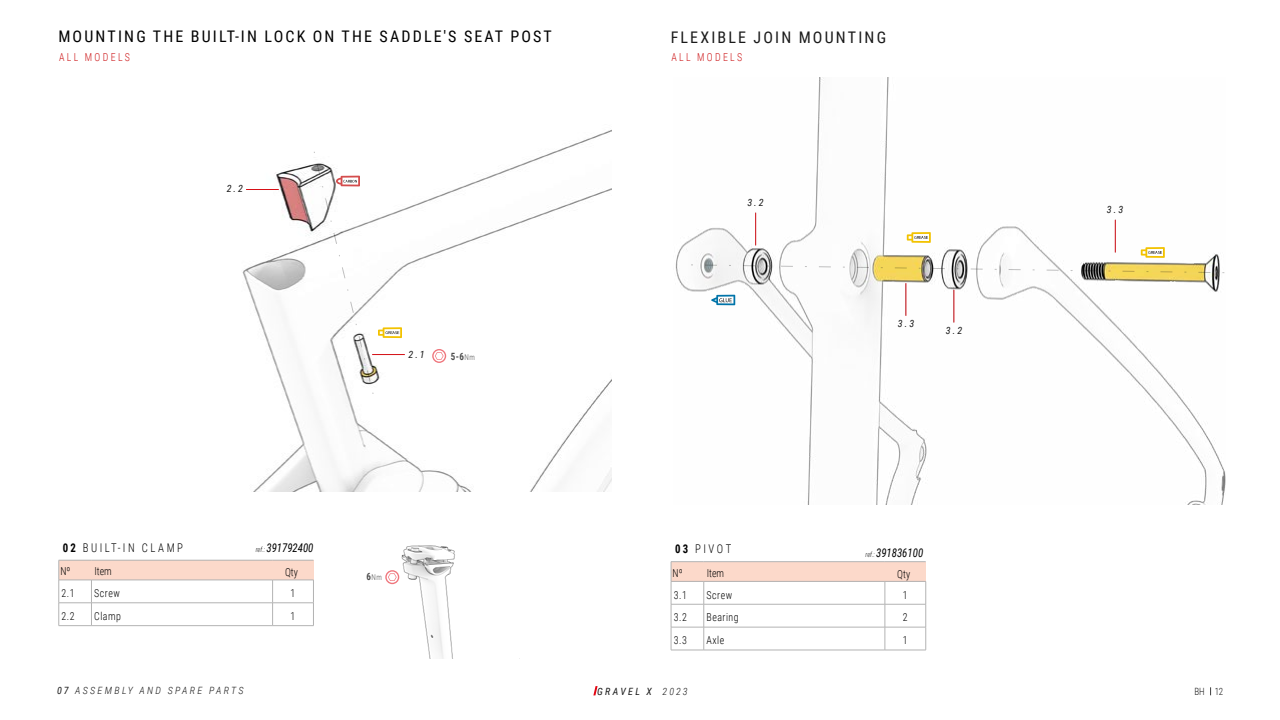
<style>
.page{position:relative;width:1280px;height:720px;background:#fff}
.page>*{position:absolute;margin:0;border:0;box-sizing:border-box;transform-origin:0 0}
.t1{font:16px "Roboto Condensed";letter-spacing:.135em;color:#000}
.t2{font:16px "Roboto Condensed";letter-spacing:.135em;color:#1a1a1a}
.t3{font:italic 12px "Roboto Condensed";color:#000;scale:.9 1}
.t4{font:300 12px "Roboto Condensed";letter-spacing:.235em;color:#000;scale:.9 1}
.t5{font:300 11px "Roboto Condensed";letter-spacing:.05em;color:#000;scale:.9 1}
.t6{font:300 11px "Roboto Condensed";letter-spacing:.235em;color:#cd1719;scale:.9 1}
.t7{font:italic 10px "Roboto Condensed";letter-spacing:.235em;color:#1a1a1a}
.t8{font:italic 300 10px "Roboto Condensed";letter-spacing:.235em;color:#1a1a1a}
.t9{font:700 10px "Roboto Condensed";color:#4d4d4d;scale:.9 1}
.t10{font:300 10px "Roboto Condensed";color:#1a1a1a;scale:.9 1}
.t11{font:300 8px "Roboto Condensed";color:#4d4d4d;scale:.9 1}
.s1{font-weight:300;font-size:8px}
.s2{font-weight:700}
.s3{font-weight:300;font-size:7px}
.s4{font-weight:700;font-size:10px}
.s5{font-weight:400}
.s6{font-weight:300}
</style>
<div class="page">
<svg style="left:593px;top:686px;width:5px;height:9px"></svg>
<img style="left:242px;top:130px;width:369px;height:362px">
<div style="left:59px;top:560px;width:254px;height:20px;background:#fcd9ca"></div>
<hr style="left:59px;top:580px;width:32px;height:1px;background:#b3b3b3">
<hr style="left:91px;top:580px;width:182px;height:1px;background:#b3b3b3">
<hr style="left:273px;top:580px;width:41px;height:1px;background:#b3b3b3">
<hr style="left:59px;top:603px;width:32px;height:1px;background:#b3b3b3">
<hr style="left:91px;top:603px;width:182px;height:1px;background:#b3b3b3">
<svg style="left:91px;top:581px;width:1px;height:44px"></svg>
<hr style="left:273px;top:603px;width:41px;height:1px;background:#b3b3b3">
<svg style="left:272px;top:581px;width:1px;height:44px"></svg>
<hr style="left:59px;top:625px;width:32px;height:1px;background:#b3b3b3">
<hr style="left:91px;top:625px;width:182px;height:1px;background:#b3b3b3">
<hr style="left:273px;top:625px;width:41px;height:1px;background:#b3b3b3">
<hr style="left:59px;top:560px;width:32px;height:1px;background:#b3b3b3">
<svg style="left:59px;top:560px;width:1px;height:65px"></svg>
<hr style="left:91px;top:560px;width:182px;height:1px;background:#b3b3b3">
<hr style="left:273px;top:560px;width:40px;height:1px;background:#b3b3b3">
<svg style="left:313px;top:581px;width:1px;height:45px"></svg>
<hr style="left:246px;top:189px;width:33px;height:1px;background:#d61017">
<hr style="left:372px;top:354px;width:33px;height:1px;background:#d61017">
<img style="left:675px;top:78px;width:551px;height:426px">
<div style="left:671px;top:562px;width:255px;height:19px;background:#fcd9ca"></div>
<hr style="left:671px;top:604px;width:33px;height:1px;background:#b3b3b3">
<hr style="left:704px;top:604px;width:181px;height:1px;background:#b3b3b3">
<hr style="left:885px;top:604px;width:41px;height:1px;background:#b3b3b3">
<hr style="left:671px;top:627px;width:33px;height:1px;background:#b3b3b3">
<hr style="left:704px;top:627px;width:181px;height:1px;background:#b3b3b3">
<svg style="left:704px;top:582px;width:1px;height:68px"></svg>
<hr style="left:885px;top:627px;width:41px;height:1px;background:#b3b3b3">
<svg style="left:885px;top:582px;width:1px;height:68px"></svg>
<hr style="left:671px;top:650px;width:33px;height:1px;background:#b3b3b3">
<hr style="left:704px;top:650px;width:181px;height:1px;background:#b3b3b3">
<hr style="left:885px;top:650px;width:41px;height:1px;background:#b3b3b3">
<hr style="left:671px;top:562px;width:33px;height:1px;background:#b3b3b3">
<svg style="left:671px;top:562px;width:1px;height:88px"></svg>
<hr style="left:704px;top:562px;width:181px;height:1px;background:#b3b3b3">
<hr style="left:885px;top:562px;width:41px;height:1px;background:#b3b3b3">
<hr style="left:671px;top:581px;width:33px;height:1px;background:#b3b3b3">
<hr style="left:704px;top:581px;width:181px;height:1px;background:#b3b3b3">
<hr style="left:885px;top:581px;width:41px;height:1px;background:#b3b3b3">
<svg style="left:926px;top:582px;width:1px;height:68px"></svg>
<hr style="left:755px;top:213px;width:1px;height:32px;background:#d61017">
<hr style="left:1115px;top:220px;width:1px;height:32px;background:#d61017">
<hr style="left:906px;top:283px;width:1px;height:33px;background:#d61017">
<hr style="left:954px;top:290px;width:1px;height:32px;background:#d61017">
<svg style="left:680px;top:264px;width:545px;height:10px"></svg>
<svg style="left:1141px;top:247px;width:24px;height:11px"></svg>
<svg style="left:907px;top:232px;width:24px;height:11px"></svg>
<svg style="left:311px;top:141px;width:91px;height:254px"></svg>
<svg style="left:711px;top:295px;width:24px;height:10px"></svg>
<svg style="left:432px;top:349px;width:14px;height:14px"></svg>
<img style="left:399px;top:545px;width:56px;height:113px">
<svg style="left:385px;top:570px;width:14px;height:14px"></svg>
<h1 class="t1" style="left:58px;top:26px;width:495px">MOUNTING THE BUILT-IN LOCK ON THE SADDLE'S SEAT POST</h1>
<p class="t6" style="left:59px;top:49px;width:80px">ALL MODELS</p>
<p class="t7" style="left:227px;top:182px;width:18px">2.2</p>
<p class="t7" style="left:409px;top:348px;width:18px">2.1</p>
<p class="t9" style="left:451px;top:350px;width:28px">5-6<span class="s1">Nm</span></p>
<p class="t4" style="left:63px;top:539px;width:135px"><span class="s2">02</span> BUILT-IN CLAMP</p>
<p class="t5" style="left:62px;top:586px;width:16px">2.1</p>
<p class="t5" style="left:94px;top:586px;width:30px">Screw</p>
<p class="t5" style="left:291px;top:586px;width:7px">1</p>
<p class="t5" style="left:62px;top:608px;width:16px">2.2</p>
<p class="t5" style="left:94px;top:608px;width:31px">Clamp</p>
<p class="t5" style="left:291px;top:608px;width:7px">1</p>
<p class="t3" style="left:256px;top:539px;width:66px"><span class="s3">ref.:</span> 391792400</p>
<p class="t5" style="left:60px;top:563px;width:13px">Nº</p>
<p class="t5" style="left:95px;top:563px;width:21px">Item</p>
<p class="t5" style="left:285px;top:564px;width:16px">Qty</p>
<p class="t11" style="left:367px;top:571px;width:18px"><span class="s4">6</span>Nm</p>
<h1 class="t2" style="left:671px;top:26px;width:217px">FLEXIBLE JOIN MOUNTING</h1>
<p class="t6" style="left:671px;top:49px;width:80px">ALL MODELS</p>
<p class="t7" style="left:747px;top:195px;width:18px">3.2</p>
<p class="t7" style="left:898px;top:317px;width:18px">3.3</p>
<p class="t7" style="left:946px;top:323px;width:18px">3.2</p>
<p class="t4" style="left:675px;top:540px;width:64px"><span class="s2">03</span> PIVOT</p>
<p class="t5" style="left:674px;top:587px;width:16px">3.1</p>
<p class="t5" style="left:707px;top:587px;width:30px">Screw</p>
<p class="t5" style="left:903px;top:587px;width:7px">1</p>
<p class="t5" style="left:674px;top:610px;width:16px">3.2</p>
<p class="t5" style="left:707px;top:610px;width:37px">Bearing</p>
<p class="t5" style="left:903px;top:610px;width:7px">2</p>
<p class="t5" style="left:674px;top:633px;width:16px">3.3</p>
<p class="t5" style="left:707px;top:633px;width:21px">Axle</p>
<p class="t5" style="left:903px;top:633px;width:7px">1</p>
<p class="t3" style="left:865px;top:544px;width:66px"><span class="s3">ref.:</span> 391836100</p>
<p class="t5" style="left:673px;top:565px;width:13px">Nº</p>
<p class="t5" style="left:707px;top:565px;width:21px">Item</p>
<p class="t5" style="left:897px;top:566px;width:16px">Qty</p>
<p class="t7" style="left:1107px;top:202px;width:18px">3.3</p>
<p class="t8" style="left:57px;top:684px;width:188px"><span class="s5">07</span> ASSEMBLY AND SPARE PARTS</p>
<p class="t7" style="left:597px;top:685px;width:92px">GRAVEL X <span class="s6">2023</span></p>
<p class="t10" style="left:1194px;top:685px;width:34px">BH 12</p>
</div>
